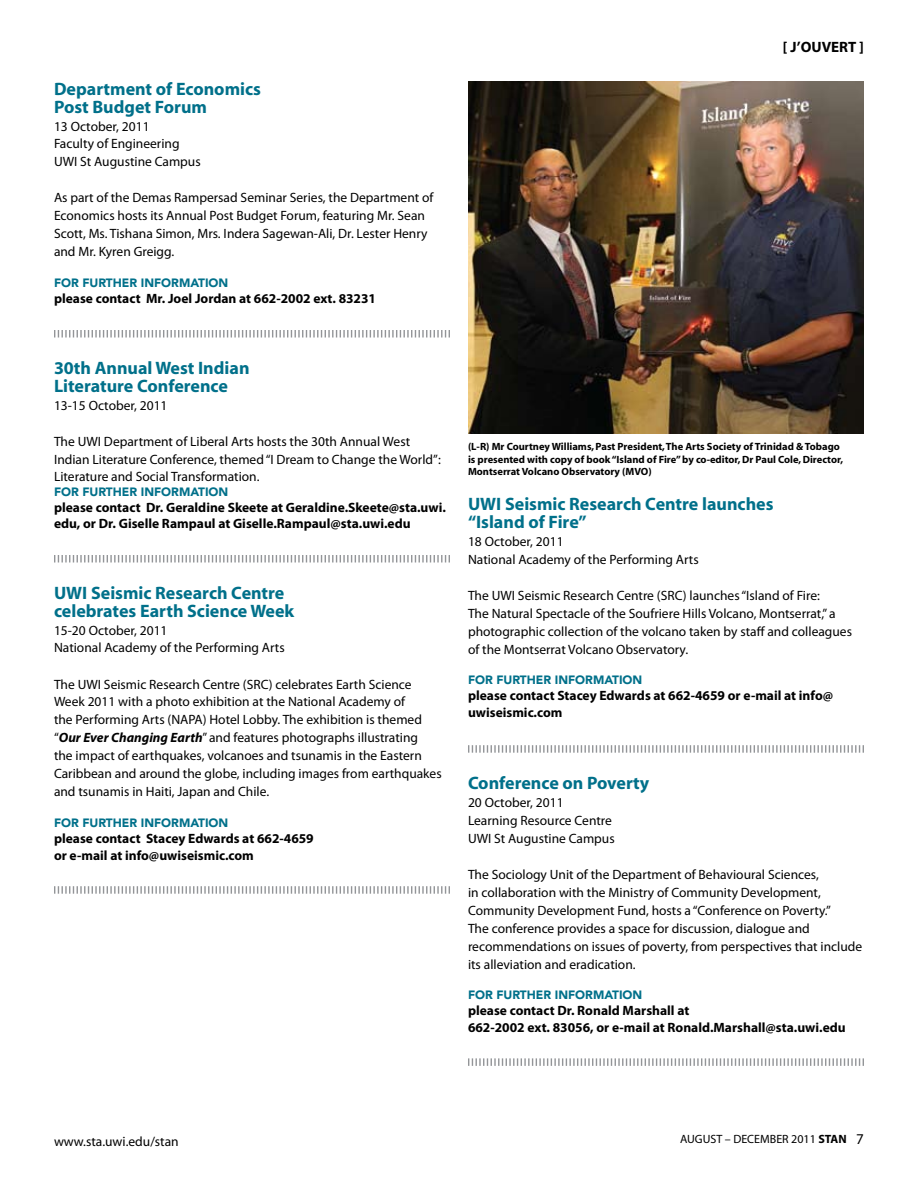
<style>
.page{position:relative;width:918px;height:1188px;background:#fff}
.page>*{position:absolute;margin:0;border:0;box-sizing:border-box;transform-origin:0 0}
.t1{font:700 18px/18px "Myriad";color:#00708a}
.t2{font:700 15px "Myriad";color:#000}
.t3{font:13.5px/18px "Myriad Pro";color:#000}
.t4{font:700 13.5px/16.2px "Myriad Pro";color:#000}
.t5{font:13.5px "Myriad";color:#000}
.t6{font:900 12px "Avenir";color:#00708a}
.t7{font:12px "Myriad";color:#000}
.t8{font:700 10.5px/12.6px "Myriad";color:#000}
.s1{font-weight:700;font-style:italic}
.s2{font-weight:700}
.s3{font-size:15px}
</style>
<div class="page">
<svg style="left:54px;top:330px;width:396px;height:8px"></svg>
<svg style="left:54px;top:555px;width:396px;height:7px"></svg>
<svg style="left:54px;top:886px;width:396px;height:8px"></svg>
<svg style="left:468px;top:745px;width:396px;height:8px"></svg>
<svg style="left:468px;top:1058px;width:396px;height:8px"></svg>
<img style="left:468px;top:81px;width:396px;height:353px">
<h1 class="t1" style="left:54px;top:80px;width:209px">Department of Economics<br>Post Budget Forum</h1>
<p class="t3" style="left:54px;top:117px;width:148px">13 October, 2011<br>Faculty of Engineering<br>UWI St Augustine Campus</p>
<p class="t3" style="left:54px;top:189px;width:381px">As part of the Demas Rampersad Seminar Series, the Department of Economics hosts its Annual Post Budget Forum, featuring Mr. Sean Scott, Ms. Tishana Simon, Mrs. Indera Sagewan-Ali, Dr. Lester Henry and Mr. Kyren Greigg.</p>
<p class="t6" style="left:54px;top:276px;width:176px">FOR FU RTHER INFORMATION</p>
<p class="t4" style="left:54px;top:290px;width:324px">please contact Mr. Joel Jordan at 662-2002 ext. 83231</p>
<h1 class="t1" style="left:54px;top:359px;width:197px">30th Annual West Indian<br>Literature Conference</h1>
<p class="t3" style="left:54px;top:396px;width:115px">13-15 October, 2011</p>
<p class="t3" style="left:54px;top:432px;width:388px">The UWI Department of Liberal Arts hosts the 30th Annual West<br>Indian Literature Conference, themed “I Dream to Change the World”:<br>Literature and Social Transformation.</p>
<p class="t6" style="left:54px;top:484px;width:176px">FOR FU RTHER INFORMATION</p>
<p class="t4" style="left:54px;top:499px;width:393px">please contact Dr. Geraldine Skeete at Geraldine.Skeete@sta.uwi. edu, or Dr. Giselle Rampaul at Giselle.Rampaul@sta.uwi.edu</p>
<h1 class="t1" style="left:54px;top:584px;width:242px">UWI Seismic Research Centre celebrates Earth Science Week</h1>
<p class="t3" style="left:54px;top:621px;width:232px">15-20 October, 2011<br>National Academy of the Performing Arts</p>
<p class="t3" style="left:54px;top:675px;width:389px">The UWI Seismic Research Centre (SRC) celebrates Earth Science Week 2011 with a photo exhibition at the National Academy of<br>the Performing Arts (NAPA) Hotel Lobby. The exhibition is themed “<span class="s1">Our Ever Changing Earth</span>” and features photographs illustrating<br>the impact of earthquakes, volcanoes and tsunamis in the Eastern Caribbean and around the globe, including images from earthquakes and tsunamis in Haiti, Japan and Chile.</p>
<p class="t6" style="left:54px;top:816px;width:176px">FOR FU RTHER INFORMATION</p>
<p class="t4" style="left:54px;top:830px;width:261px">please contact Stacey Edwards at 662-4659 or e-mail at info@uwiseismic.com</p>
<p class="t2" style="left:783px;top:39px;width:83px">[ J’OUVERT ]</p>
<p class="t8" style="left:468px;top:441px;width:377px">(L-R) Mr Courtney Williams, Past President, The Arts Society of Trinidad &amp; Tobago is presented with copy of book “Island of Fire” by co-editor, Dr Paul Cole, Director,<br>Montserrat Volcano Observatory (MVO)</p>
<h1 class="t1" style="left:468px;top:495px;width:307px">UWI Seismic Research Centre launches “Island of Fire”</h1>
<p class="t3" style="left:468px;top:532px;width:232px">18 October, 2011<br>National Academy of the Performing Arts</p>
<p class="t3" style="left:468px;top:586px;width:386px">The UWI Seismic Research Centre (SRC) launches “Island of Fire:<br>The Natural Spectacle of the Soufriere Hills Volcano, Montserrat,” a photographic collection of the volcano taken by staff and colleagues of the Montserrat Volcano Observatory.</p>
<p class="t6" style="left:468px;top:673px;width:176px">FOR FU RTHER INFORMATION</p>
<p class="t4" style="left:468px;top:687px;width:367px">please contact Stacey Edwards at 662-4659 or e-mail at info@ uwiseismic.com</p>
<h1 class="t1" style="left:468px;top:774px;width:183px">Conference on Poverty</h1>
<p class="t3" style="left:468px;top:793px;width:148px">20 October, 2011<br>Learning Resource Centre<br>UWI St Augustine Campus</p>
<p class="t3" style="left:468px;top:865px;width:396px">The Sociology Unit of the Department of Behavioural Sciences,<br>in collaboration with the Ministry of Community Development, Community Development Fund, hosts a “Conference on Poverty.”<br>The conference provides a space for discussion, dialogue and recommendations on issues of poverty, from perspectives that include its alleviation and eradication.</p>
<p class="t6" style="left:468px;top:988px;width:176px">FOR FU RTHER INFORMATION</p>
<p class="t4" style="left:468px;top:1002px;width:379px">please contact Dr. Ronald Marshall at<br>662-2002 ext. 83056, or e-mail at Ronald.Marshall@sta.uwi.edu</p>
<p class="t5" style="left:54px;top:1135px;width:126px">www.sta.uwi.edu/stan</p>
<p class="t7" style="left:680px;top:1133px;width:82px">AUGUST – DECember</p>
<p class="t7" style="left:791px;top:1133px;width:74px">2011 <span class="s2">STAN</span> <span class="s3">7</span></p>
</div>
